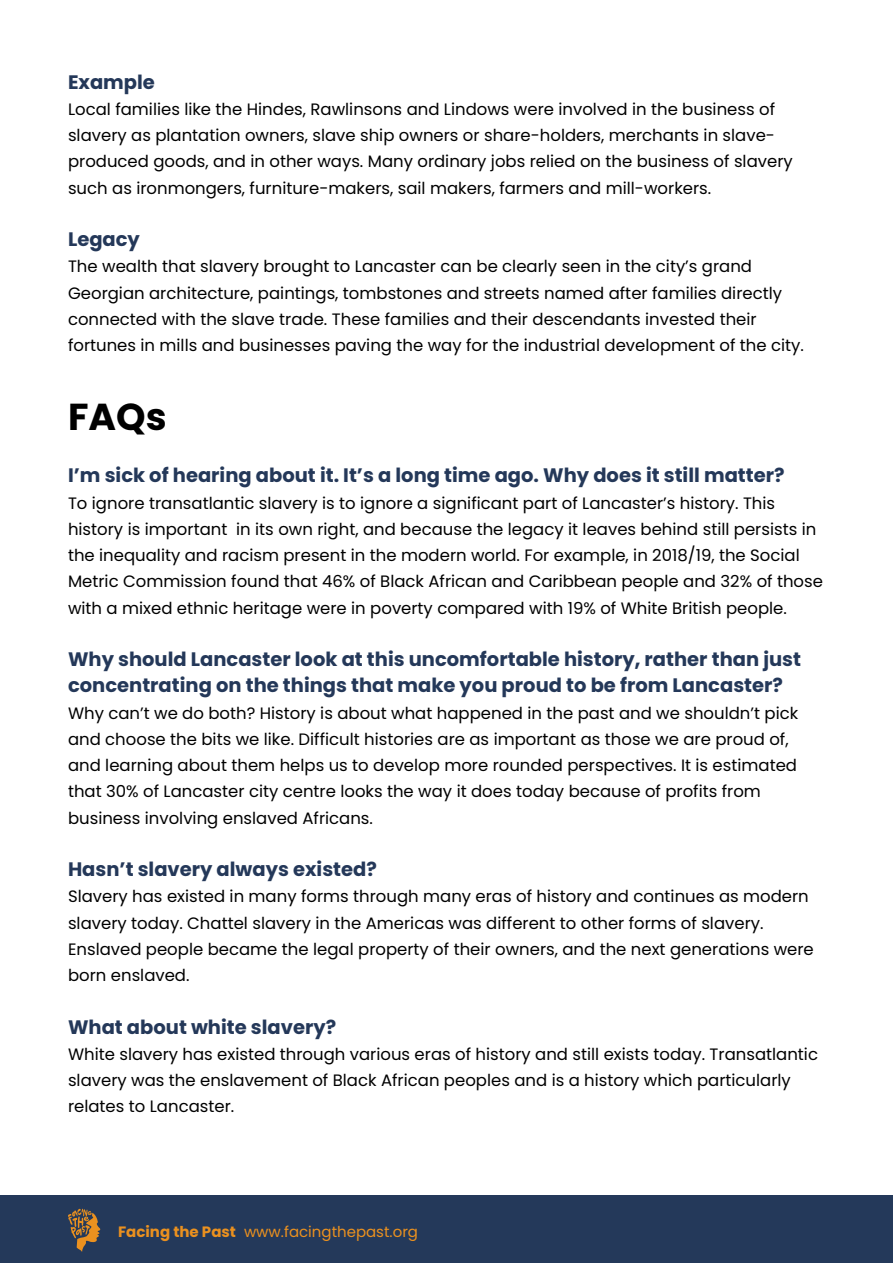
<style>
.page{position:relative;width:893px;height:1263px;background:#fff}
.page>*{position:absolute;margin:0;border:0;box-sizing:border-box;transform-origin:0 0}
.t1{font:700 37.5px "Poppins";color:#000}
.t2{font:700 19.5px/26.2px "Poppins";color:#243859}
.t3{font:16.5px/26.2px "Poppins";color:#000}
.t4{font:15px "Poppins";color:#eb911f}
.s1{font-weight:700}
</style>
<div class="page">
<div style="left:0;top:1195px;width:893px;height:68px;background:#24395a"></div>
<svg style="left:68px;top:1209px;width:32px;height:43px"></svg>
<p class="t2" style="left:68px;top:69px;width:88px">Example</p>
<p class="t3" style="left:68px;top:96px;width:726px">Local families like the Hindes, Rawlinsons and Lindows were involved in the business of slavery as plantation owners, slave ship owners or share-holders, merchants in slave&shy;produced goods, and in other ways. Many ordinary jobs relied on the business of slavery such as ironmongers, furniture-makers, sail makers, farmers and mill-workers.</p>
<p class="t2" style="left:68px;top:226px;width:73px">Legacy</p>
<p class="t3" style="left:68px;top:253px;width:737px">The wealth that slavery brought to Lancaster can be clearly seen in the city’s grand Georgian architecture, paintings, tombstones and streets named after families directly connected with the slave trade. These families and their descendants invested their fortunes in mills and businesses paving the way for the industrial development of the city.</p>
<h1 class="t1" style="left:68px;top:395px;width:100px">FAQs</h1>
<p class="t2" style="left:68px;top:462px;width:718px">I’m sick of hearing about it. It’s a long time ago. Why does it still matter?</p>
<p class="t3" style="left:68px;top:490px;width:756px">To ignore transatlantic slavery is to ignore a significant part of Lancaster’s history. This history is important in its own right, and because the legacy it leaves behind still persists in the inequality and racism present in the modern world. For example, in 2018/19, the Social Metric Commission found that 46% of Black African and Caribbean people and 32% of those with a mixed ethnic heritage were in poverty compared with 19% of White British people.</p>
<p class="t2" style="left:68px;top:646px;width:734px">Why should Lancaster look at this uncomfortable history, rather than just concentrating on the things that make you proud to be from Lancaster?</p>
<p class="t3" style="left:68px;top:700px;width:732px">Why can’t we do both? History is about what happened in the past and we shouldn’t pick and choose the bits we like. Difficult histories are as important as those we are proud of, and learning about them helps us to develop more rounded perspectives. It is estimated that 30% of Lancaster city centre looks the way it does today because of profits from business involving enslaved Africans.</p>
<p class="t2" style="left:68px;top:856px;width:310px">Hasn’t slavery always existed?</p>
<p class="t3" style="left:68px;top:883px;width:747px">Slavery has existed in many forms through many eras of history and continues as modern slavery today. Chattel slavery in the Americas was different to other forms of slavery.<br>Enslaved people became the legal property of their owners, and the next generations were born enslaved.</p>
<p class="t2" style="left:68px;top:1014px;width:270px">What about white slavery?</p>
<p class="t3" style="left:68px;top:1041px;width:751px">White slavery has existed through various eras of history and still exists today. Transatlantic slavery was the enslavement of Black African peoples and is a history which particularly relates to Lancaster.</p>
<p class="t4" style="left:118px;top:1223px;width:302px"><span class="s1">Facing the Past</span> www.facingthepast.org</p>
</div>
